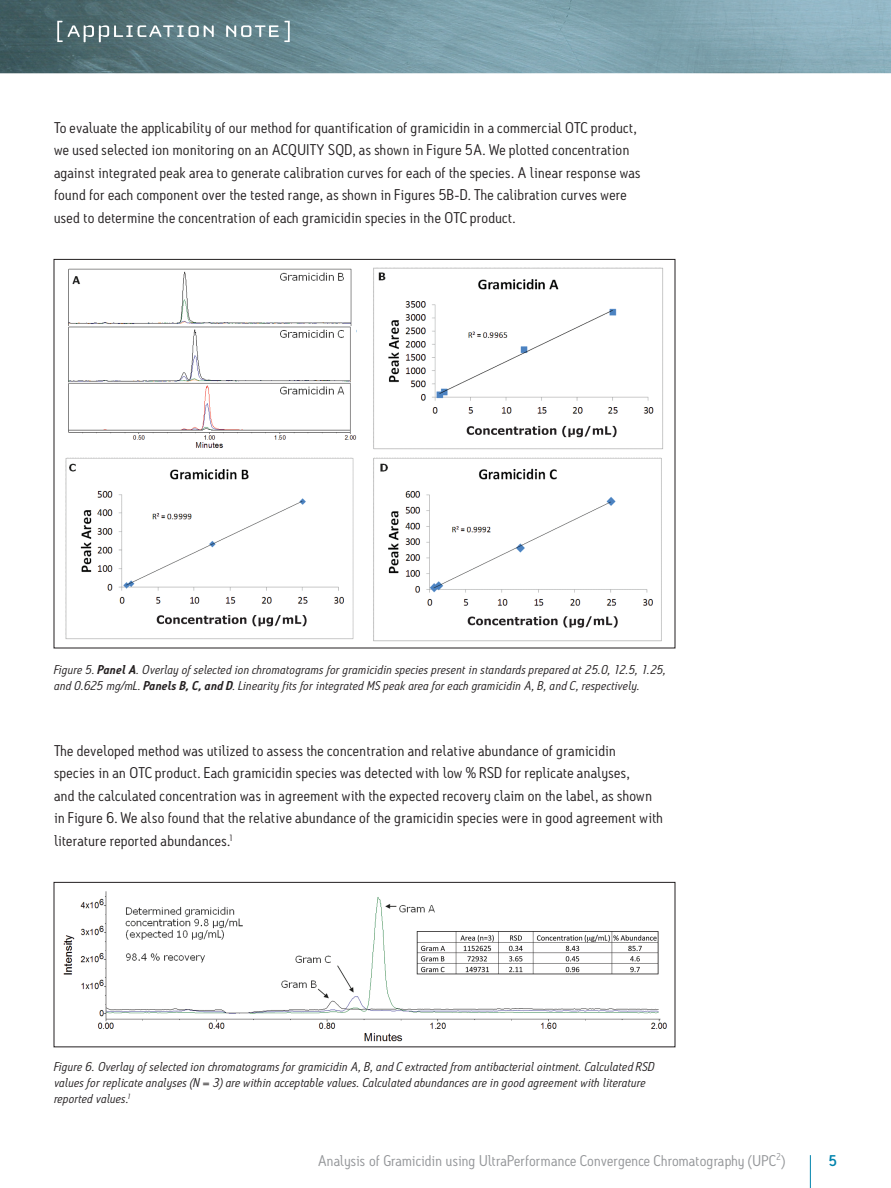
<style>
.page{position:relative;width:891px;height:1188px;background:#fff}
.page>*{position:absolute;margin:0;border:0;box-sizing:border-box;transform-origin:0 0}
.t1{font:15px/22.5px "Antitled OT";letter-spacing:.02em;color:#231f20;scale:1.05 1}
.t2{font:15px "Antitled OT";letter-spacing:.01em;color:#939598;scale:1.05 1}
.t3{font:500 15px "Antitled OT";color:#0083ad;scale:1.05 1}
.t4{font:italic 12.3px/15.8px "Antitled OT";letter-spacing:.02em;color:#231f20;scale:1.05 1}
.t5{font:9.6px "Antitled OT";color:#939598}
.s1{font-weight:600}
.s2{font-size:15px}
</style>
<div class="page">
<hr style="left:810px;top:1155px;width:1px;height:33px;background:#0083ad">
<img style="left:0;top:0;width:891px;height:73px">
<svg style="left:57px;top:21px;width:157px;height:21px;background:#738b8f"></svg>
<svg style="left:226px;top:21px;width:64px;height:21px"></svg>
<img style="left:65px;top:267px;width:598px;height:375px">
<img style="left:63px;top:891px;width:604px;height:151px">
<div style="left:54px;top:882px;width:621px;height:165px;border:1px solid #231f20"></div>
<p class="t1" style="left:54px;top:116px;width:560px">To evaluate the applicability of our method for quantification of gramicidin in a commercial OTC product, we used selected ion monitoring on an ACQUITY SQD, as shown in Figure 5A. We plotted concentration against integrated peak area to generate calibration curves for each of the species. A linear response was found for each component over the tested range, as shown in Figures 5B-D. The calibration curves were used to determine the concentration of each gramicidin species in the OTC product.</p>
<p class="t4" style="left:54px;top:662px;width:584px">Figure 5. <span class="s1">Panel A</span>. Overlay of selected ion chromatograms for gramicidin species present in standards prepared at 25.0, 12.5, 1.25, and 0.625 mg/mL. <span class="s1">Panels B, C, and D</span>. Linearity fits for integrated MS peak area for each gramicidin A, B, and C, respectively.</p>
<p class="t1" style="left:54px;top:739px;width:581px">The developed method was utilized to assess the concentration and relative abundance of gramicidin<br>species in an OTC product. Each gramicidin species was detected with low % RSD for replicate analyses,<br>and the calculated concentration was in agreement with the expected recovery claim on the label, as shown in Figure 6. We also found that the relative abundance of the gramicidin species were in good agreement with literature reported abundances.<sup>1</sup></p>
<p class="t4" style="left:54px;top:1059px;width:573px">Figure 6. Overlay of selected ion chromatograms for gramicidin A, B, and C extracted from antibacterial ointment. Calculated RSD values for replicate analyses (N = 3) are within acceptable values. Calculated abundances are in good agreement with literature reported values.<sup>1</sup></p>
<p class="t5" style="left:776px;top:1151px;width:10px">2<span class="s2">)</span></p>
<p class="t2" style="left:318px;top:1151px;width:438px">Analysis of Gramicidin using UltraPerformance Convergence Chromatography (UPC</p>
<p class="t3" style="left:829px;top:1151px;width:10px">5</p>
</div>
